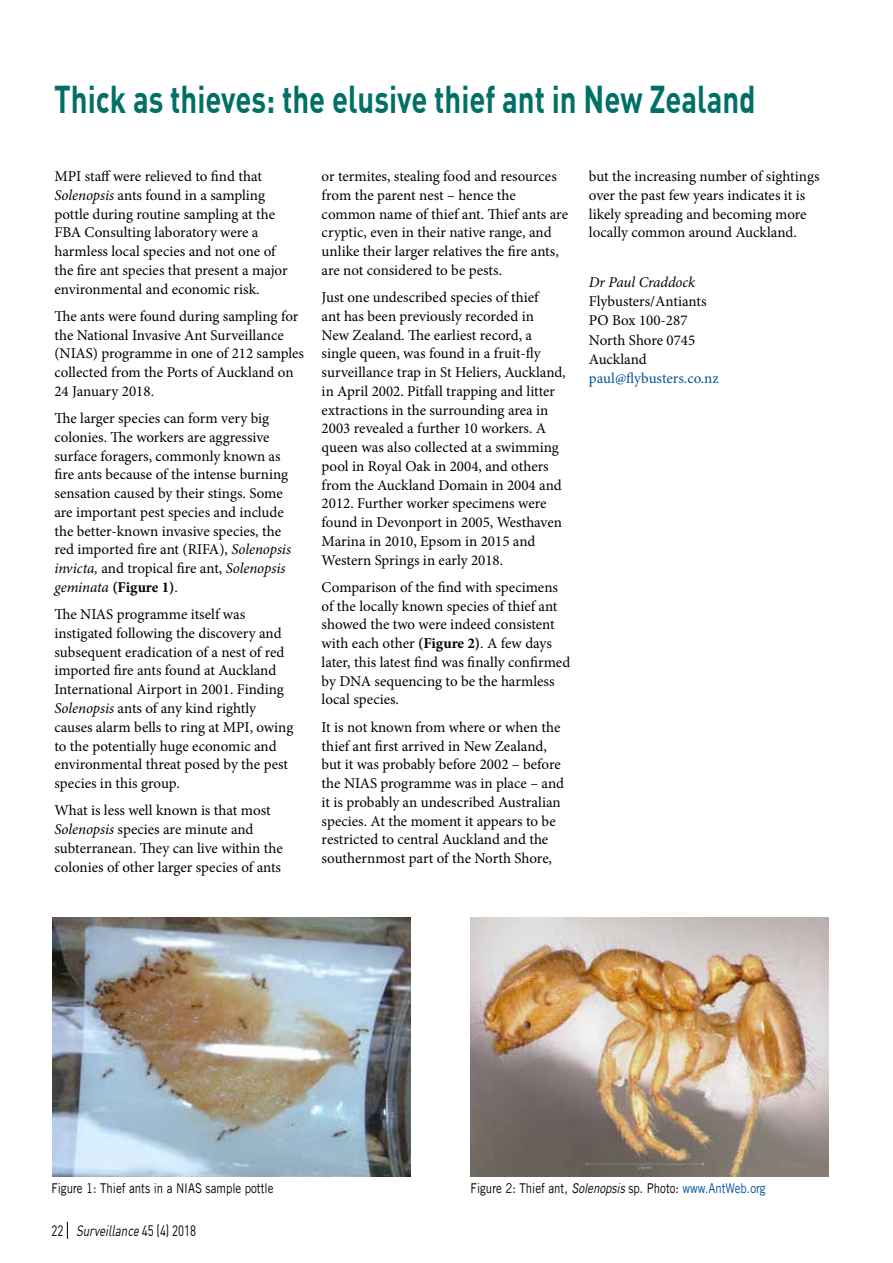
<style>
.page{position:relative;width:893px;height:1263px;background:#fff}
.page>*{position:absolute;margin:0;border:0;box-sizing:border-box;transform-origin:0 0}
.t1{font:700 37.95px "DIN";color:#007066;scale:.77 1}
.t2{font:15px/18.8px "Minion Pro";color:#000}
.t3{font:15px "Minion Pro";color:#00539b}
.t4{font:italic 15px "Minion Pro";letter-spacing:-.005em;color:#000}
.t5{font:italic 14.85px "DIN";color:#000;scale:.77 1}
.t6{font:13.5px "Trade Gothic LT Std";color:#000;scale:.85 1}
.s1{font-style:italic}
.s2{font-weight:700}
.s3{color:#00539b}
.s4{font-style:normal}
</style>
<div class="page">
<svg style="left:67px;top:1222px;width:1px;height:17px"></svg>
<img style="left:471px;top:917px;width:357px;height:259px">
<img style="left:53px;top:917px;width:358px;height:259px">
<h1 class="t1" style="left:54px;top:74px;width:912px">Thick as thieves: the elusive thief ant in New Zealand</h1>
<p class="t2" style="left:54px;top:167px;width:235px">MPI staff were relieved to find that <span class="s1">Solenopsis</span> ants found in a sampling pottle during routine sampling at the FBA Consulting laboratory were a harmless local species and not one of the fire ant species that present a major environmental and economic risk.</p>
<p class="t2" style="left:54px;top:307px;width:251px">The ants were found during sampling for the National Invasive Ant Surveillance (NIAS) programme in one of 212 samples collected from the Ports of Auckland on 24 January 2018.</p>
<p class="t2" style="left:54px;top:409px;width:238px">The larger species can form very big colonies. The workers are aggressive surface foragers, commonly known as fire ants because of the intense burning sensation caused by their stings. Some are important pest species and include the better-known invasive species, the red imported fire ant (RIFA), <span class="s1">Solenopsis invicta,</span> and tropical fire ant, <span class="s1">Solenopsis geminata</span> <span class="s2">(Figure 1)</span>.</p>
<p class="t2" style="left:54px;top:605px;width:240px">The NIAS programme itself was instigated following the discovery and subsequent eradication of a nest of red imported fire ants found at Auckland International Airport in 2001. Finding <span class="s1">Solenopsis</span> ants of any kind rightly causes alarm bells to ring at MPI, owing to the potentially huge economic and environmental threat posed by the pest species in this group.</p>
<p class="t2" style="left:54px;top:801px;width:230px">What is less well known is that most <span class="s1">Solenopsis</span> species are minute and subterranean. They can live within the colonies of other larger species of ants</p>
<p class="t2" style="left:322px;top:167px;width:248px">or termites, stealing food and resources from the parent nest – hence the common name of thief ant. Thief ants are cryptic, even in their native range, and unlike their larger relatives the fire ants, are not considered to be pests.</p>
<p class="t2" style="left:322px;top:288px;width:246px">Just one undescribed species of thief<br>ant has been previously recorded in<br>New Zealand. The earliest record, a single queen, was found in a fruit-fly surveillance trap in St Heliers, Auckland, in April 2002. Pitfall trapping and litter extractions in the surrounding area in 2003 revealed a further 10 workers. A queen was also collected at a swimming pool in Royal Oak in 2004, and others from the Auckland Domain in 2004 and 2012. Further worker specimens were found in Devonport in 2005, Westhaven Marina in 2010, Epsom in 2015 and Western Springs in early 2018.</p>
<p class="t2" style="left:322px;top:578px;width:250px">Comparison of the find with specimens of the locally known species of thief ant showed the two were indeed consistent with each other <span class="s2">(Figure 2)</span>. A few days later, this latest find was finally confirmed by DNA sequencing to be the harmless local species.</p>
<p class="t2" style="left:322px;top:718px;width:244px">It is not known from where or when the thief ant first arrived in New Zealand, but it was probably before 2002 – before the NIAS programme was in place – and it is probably an undescribed Australian species. At the moment it appears to be restricted to central Auckland and the southernmost part of the North Shore,</p>
<p class="t2" style="left:589px;top:167px;width:232px">but the increasing number of sightings over the past few years indicates it is likely spreading and becoming more locally common around Auckland.</p>
<p class="t4" style="left:589px;top:272px;width:108px">Dr Paul Craddock</p>
<p class="t2" style="left:589px;top:292px;width:119px;line-height:19.2px">Flybusters/Antiants<br>PO Box 100-287<br>North Shore 0745<br>Auckland</p>
<p class="t3" style="left:589px;top:368px;width:131px">paul@flybusters.co.nz</p>
<p class="t6" style="left:51px;top:1180px;width:263px">Figure 1: Thief ants in a NIAS sample pottle</p>
<p class="t6" style="left:471px;top:1180px;width:349px">Figure 2: Thief ant, <span class="s1">Solenopsis</span> sp. Photo: <span class="s3">www.AntWeb.org</span></p>
<p class="t5" style="left:51px;top:1221px;width:190px"><span class="s4">2 2</span> Surveillance <span class="s4">4 5 ( 4 ) 2 0 1 8</span></p>
</div>
